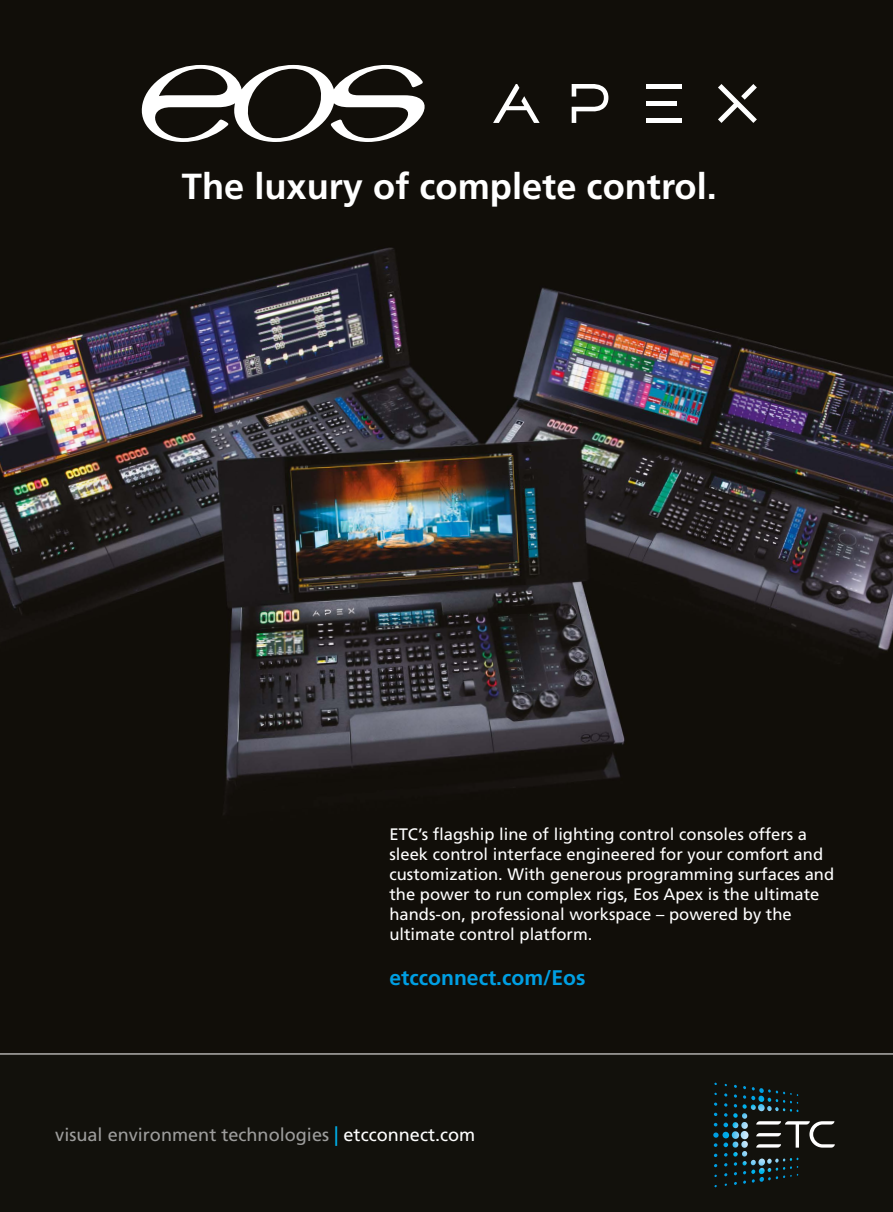
<style>
.page{position:relative;width:893px;height:1212px;background:#fff}
.page>*{position:absolute;margin:0;border:0;box-sizing:border-box;transform-origin:0 0}
.t1{font:700 36.3px "Frutiger LT Pro";color:#fff}
.t2{font:700 21.15px "Frutiger LT Pro";color:#009fe3}
.t3{font:18.15px "Frutiger LT Pro";color:#9d9d9c}
.t4{font:16.65px/20px "Frutiger LT Pro";color:#fff}
.s1{font-size:19.65px;color:#00b1eb}
.s2{color:#fff}
</style>
<div class="page">
<div style="left:0;top:1053px;width:893px;height:159px;background:#12110c"></div>
<svg style="left:713px;top:1083px;width:122px;height:104px"></svg>
<img style="left:0;top:1px;width:893px;height:1052px">
<hr style="left:0;top:1053px;width:893px;height:1px;background:#fff">
<svg style="left:142px;top:65px;width:295px;height:77px"></svg>
<svg style="left:493px;top:84px;width:47px;height:39px"></svg>
<div style="left:646px;top:84px;width:35px;height:5px;background:#fff"></div>
<div style="left:646px;top:101px;width:31px;height:5px;background:#fff"></div>
<div style="left:646px;top:118px;width:35px;height:5px;background:#fff"></div>
<svg style="left:718px;top:84px;width:39px;height:39px"></svg>
<svg style="left:572px;top:84px;width:36px;height:39px"></svg>
<h1 class="t1" style="left:182px;top:165px;width:536px">The luxury of complete control.</h1>
<p class="t4" style="left:389px;top:825px;width:446px">ETC’s flagship line of lighting control consoles offers a sleek control interface engineered for your comfort and customization. With generous programming surfaces and the power to run complex rigs, Eos Apex is the ultimate hands-on, professional workspace – powered by the ultimate control platform.</p>
<p class="t2" style="left:389px;top:965px;width:198px">etcconnect.com/Eos</p>
<p class="t3" style="left:55px;top:1123px;width:422px">visual environment technologies <span class="s1">|</span> <span class="s2">etcconnect.com</span></p>
</div>
